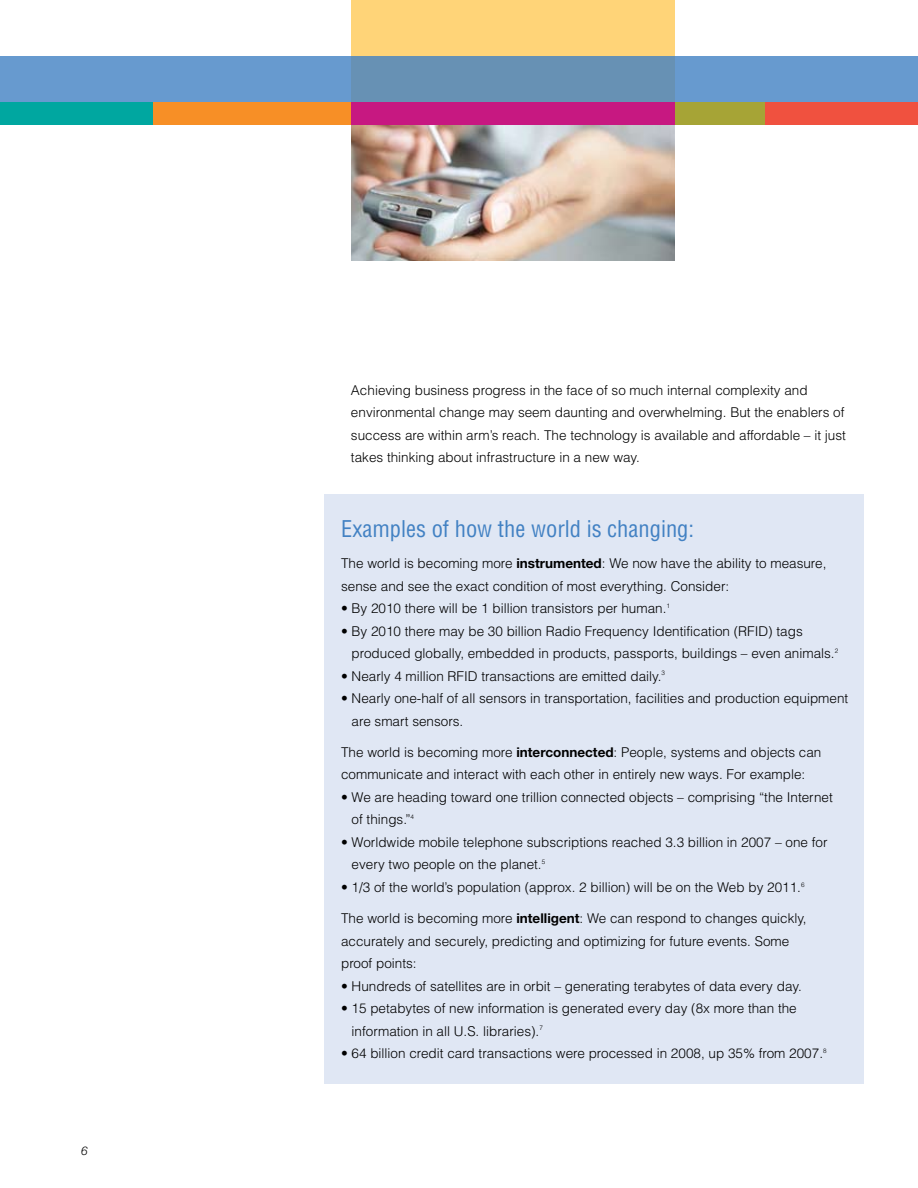
<style>
.page{position:relative;width:918px;height:1188px;background:#fff}
.page>*{position:absolute;margin:0;border:0;box-sizing:border-box;transform-origin:0 0}
.t1{font:condensed 22.5px "Helvetica";color:#4281c3}
.t2{font:300 13.5px/22.5px "Helvetica";color:#000}
.t3{font:italic 300 12px "Helvetica Neue";color:#000}
.s1{font-family:"Helvetica Neue";font-weight:700}
</style>
<div class="page">
<div style="left:351px;top:0;width:324px;height:103px;background:#ffd478"></div>
<svg style="left:0;top:56px;width:917px;height:47px;fill:#679acf"></svg>
<div style="left:0;top:103px;width:153px;height:22px;background:#00a7a0"></div>
<div style="left:153px;top:103px;width:198px;height:22px;background:#f78f26"></div>
<div style="left:351px;top:103px;width:324px;height:22px;background:#c71881"></div>
<div style="left:675px;top:103px;width:90px;height:22px;background:#a6a436"></div>
<div style="left:765px;top:103px;width:153px;height:22px;background:#f0513f"></div>
<hr style="left:917px;top:56px;width:1px;height:68px;background:#4281c3">
<img style="left:351px;top:125px;width:324px;height:135px">
<div style="left:324px;top:495px;width:540px;height:589px;background:#e0e7f4"></div>
<p class="t3" style="left:81px;top:1143px;width:8px">6</p>
<p class="t2" style="left:351px;top:378px;width:496px">Achieving business progress in the face of so much internal complexity and environmental change may seem daunting and overwhelming. But the enablers of success are within arm’s reach. The technology is available and affordable – it just takes thinking about infrastructure in a new way.</p>
<h1 class="t1" style="left:341px;top:515px;width:355px">Examples of how the world is changing:</h1>
<p class="t2" style="left:341px;top:552px;width:487px">The world is becoming more <span class="s1">instrumented</span>: We now have the ability to measure, sense and see the exact condition of most everything. Consider:</p>
<p class="t2" style="left:341px;top:597px;width:330px">• By 2010 there will be 1 billion transistors per human.<sup>1</sup></p>
<p class="t2" style="left:352px;top:620px;width:488px;text-indent:-11px">• By 2010 there may be 30 billion Radio Frequency Identification (RFID) tags produced globally, embedded in products, passports, buildings – even animals.<sup>2</sup></p>
<p class="t2" style="left:341px;top:665px;width:325px">• Nearly 4 million RFID transactions are emitted daily.<sup>3</sup></p>
<p class="t2" style="left:352px;top:687px;width:498px;text-indent:-11px">• Nearly one-half of all sensors in transportation, facilities and production equipment are smart sensors.</p>
<p class="t2" style="left:341px;top:741px;width:482px">The world is becoming more <span class="s1">interconnected</span>: People, systems and objects can communicate and interact with each other in entirely new ways. For example:</p>
<p class="t2" style="left:352px;top:786px;width:483px;text-indent:-11px">• We are heading toward one trillion connected objects – comprising “the Internet of things.”<sup>4</sup></p>
<p class="t2" style="left:352px;top:831px;width:477px;text-indent:-11px">• Worldwide mobile telephone subscriptions reached 3.3 billion in 2007 – one for every two people on the planet.<sup>5</sup></p>
<p class="t2" style="left:341px;top:876px;width:465px">• 1/3 of the world’s population (approx. 2 billion) will be on the Web by 2011.<sup>6</sup></p>
<p class="t2" style="left:341px;top:907px;width:467px">The world is becoming more <span class="s1">intelligent</span>: We can respond to changes quickly, accurately and securely, predicting and optimizing for future events. Some proof points:</p>
<p class="t2" style="left:341px;top:974px;width:462px">• Hundreds of satellites are in orbit – generating terabytes of data every day.</p>
<p class="t2" style="left:352px;top:997px;width:447px;text-indent:-11px">• 15 petabytes of new information is generated every day (8x more than the information in all U.S. libraries).<sup>7</sup></p>
<p class="t2" style="left:341px;top:1042px;width:487px">• 64 billion credit card transactions were processed in 2008, up 35% from 2007.<sup>8</sup></p>
</div>
